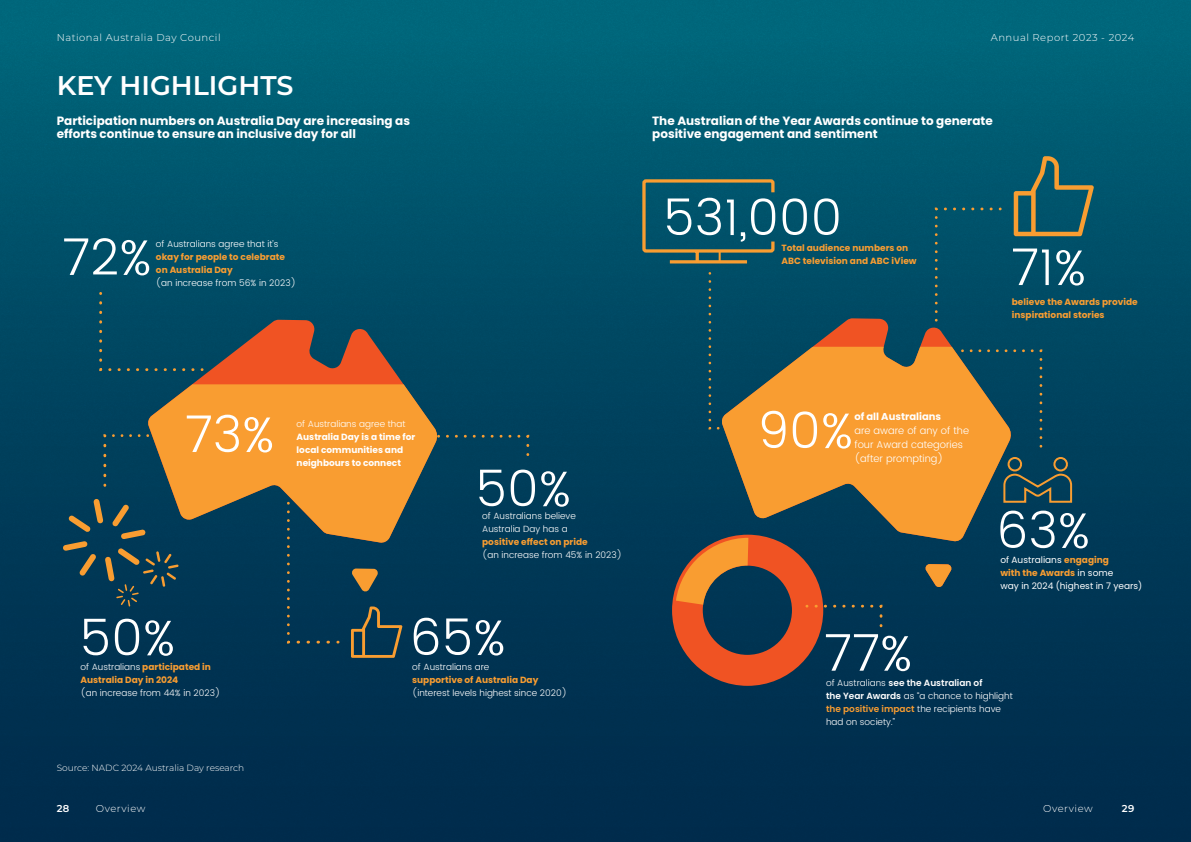
<style>
.page{position:relative;width:1191px;height:842px;background:#fff}
.page>*{position:absolute;margin:0;border:0;box-sizing:border-box;transform-origin:0 0}
.t1{font:300 50px "Poppins";color:#fff}
.t2{font:600 27px "Montserrat";color:#fff}
.t3{font:700 12px/13px "Poppins";color:#fff}
.t4{font:300 10px "Montserrat";letter-spacing:.05em;color:#fff}
.t5{font:300 10px/14.3px "Poppins";color:#fff}
.t6{font:700 10px "Poppins";color:#fff}
.t7{font:600 10px "Montserrat";color:#fff}
.t8{font:300 9px/13px "Poppins";color:#fff}
.t9{font:700 9px/13px "Poppins";color:#f99d31}
.t10{font:9px/13px "Poppins";color:#fff}
.t11{font:700 9px/13px "Poppins";color:#fff}
.t12{font:300 9px "Montserrat";color:#fff}
.s1{font-weight:300;color:#fff}
.s2{font-weight:700;color:#f99d31}
.s3{font-weight:600}
.s4{font-weight:600;color:#f99d31}
</style>
<div class="page">
<div style="left:0;top:0;width:1191px;height:842px;background:linear-gradient(to bottom,#006479,#002547)"></div>
<svg style="left:103px;top:436px;width:3px;height:40px"></svg>
<svg style="left:113px;top:434px;width:34px;height:3px"></svg>
<svg style="left:147px;top:320px;width:291px;height:64px;background:#764d42"></svg>
<svg style="left:147px;top:384px;width:291px;height:159px;background:#b5823b"></svg>
<svg style="left:351px;top:568px;width:28px;height:24px"></svg>
<svg style="left:351px;top:606px;width:51px;height:52px;background:#364b4b"></svg>
<svg style="left:288px;top:641px;width:40px;height:2px"></svg>
<svg style="left:287px;top:503px;width:3px;height:130px"></svg>
<div style="left:98px;top:290px;width:107px;height:82px;background:#004963"></div>
<svg style="left:436px;top:433px;width:94px;height:24px;background:#09435a"></svg>
<svg style="left:1013px;top:156px;width:80px;height:80px;background:#356460"></svg>
<svg style="left:936px;top:208px;width:55px;height:2px"></svg>
<svg style="left:934px;top:217px;width:3px;height:101px"></svg>
<svg style="left:640px;top:178px;width:136px;height:87px;background:#1a5a64"></svg>
<hr style="left:670px;top:260px;width:77px;height:3px;background:#f99d31">
<svg style="left:804px;top:318px;width:207px;height:29px;background:#4f4c4d"></svg>
<svg style="left:721px;top:347px;width:290px;height:195px;background:#be863a"></svg>
<svg style="left:924px;top:564px;width:28px;height:24px"></svg>
<svg style="left:959px;top:348px;width:84px;height:101px;background:#58634e"></svg>
<svg style="left:707px;top:271px;width:97px;height:160px;background:#3e5d56"></svg>
<svg style="left:1002px;top:456px;width:71px;height:48px;background:#2a4e53"></svg>
<svg style="left:672px;top:535px;width:212px;height:151px;background:#584542"></svg>
<svg style="left:69px;top:499px;width:34px;height:33px"></svg>
<svg style="left:63px;top:541px;width:33px;height:35px"></svg>
<svg style="left:112px;top:505px;width:34px;height:34px"></svg>
<svg style="left:105px;top:548px;width:74px;height:58px;background:#1f4450"></svg>
<p class="t4" style="left:57px;top:31px;width:165px">National Australia Day Council</p>
<p class="t4" style="left:991px;top:31px;width:145px">Annual Report 2023 - 2024</p>
<h2 class="t2" style="left:57px;top:66px;width:238px">KEY HIGHLIGHTS</h2>
<h3 class="t3" style="left:57px;top:114px;width:355px">Participation numbers on Australia Day are increasing as efforts continue to ensure an inclusive day for all</h3>
<h3 class="t3" style="left:652px;top:114px;width:342px">The Australian of the Year Awards continue to generate positive engagement and sentiment</h3>
<h1 class="t1" style="left:62px;top:222px;width:91px">72%</h1>
<p class="t8" style="left:156px;top:238px;width:124px">of Australians agree that it’s</p>
<p class="t9" style="left:156px;top:250px;width:131px">okay for people to celebrate on Australia Day</p>
<p class="t8" style="left:156px;top:277px;width:141px">(an increase from 56% in 2023)</p>
<h1 class="t1" style="left:663px;top:182px;width:180px">531,000</h1>
<p class="t9" style="left:781px;top:241px;width:137px">Total audience numbers on<br>ABC television and ABC iView</p>
<h1 class="t1" style="left:1011px;top:232px;width:77px">71%</h1>
<p class="t9" style="left:1011px;top:295px;width:127px">believe the Awards provide inspirational stories</p>
<h1 class="t1" style="left:185px;top:399px;width:91px">73%</h1>
<p class="t8" style="left:297px;top:418px;width:110px">of Australians agree that</p>
<p class="t11" style="left:297px;top:430px;width:120px">Australia Day is a time for local communities and neighbours to connect</p>
<h1 class="t1" style="left:475px;top:453px;width:97px">50%</h1>
<p class="t8" style="left:482px;top:510px;width:95px">of Australians believe<br>Australia Day has a</p>
<p class="t9" style="left:482px;top:536px;width:107px">positive effect on pride</p>
<p class="t8" style="left:482px;top:549px;width:141px">(an increase from 45% in 2023)</p>
<h1 class="t1" style="left:80px;top:602px;width:97px">50%</h1>
<h1 class="t1" style="left:409px;top:602px;width:98px">65%</h1>
<p class="t9" style="left:81px;top:660px;width:132px"><span class="s1">of Australians</span> participated in<br>Australia Day in 2024</p>
<p class="t8" style="left:81px;top:687px;width:141px">(an increase from 44% in 2023)</p>
<p class="t12" style="left:57px;top:762px;width:189px">Source: NADC 2024 Australia Day research</p>
<p class="t8" style="left:412px;top:661px;width:79px">of Australians are</p>
<p class="t9" style="left:412px;top:673px;width:128px">supportive of Australia Day</p>
<p class="t8" style="left:412px;top:687px;width:156px">(interest levels highest since 2020)</p>
<h1 class="t1" style="left:757px;top:395px;width:97px">90%</h1>
<p class="t6" style="left:854px;top:410px;width:88px">of all Australians</p>
<p class="t5" style="left:854px;top:424px;width:116px">are aware of any of the four Award categories (after prompting)</p>
<h1 class="t1" style="left:996px;top:495px;width:96px">63%</h1>
<p class="t10" style="left:1000px;top:554px;width:143px">of Australians <span class="s2">engaging<br>with the Awards</span> in some<br>way in 2024 (highest in 7 years)</p>
<h1 class="t1" style="left:824px;top:617px;width:90px">77%</h1>
<p class="t8" style="left:826px;top:676px;width:188px">of Australians <span class="s3">see the Australian of<br>the Year Awards</span> as “a chance to highlight <span class="s4">the positive impact</span> the recipients have had on society.”</p>
<p class="t7" style="left:57px;top:801px;width:14px">28</p>
<p class="t4" style="left:96px;top:802px;width:51px">Overview</p>
<p class="t4" style="left:1043px;top:802px;width:51px">Overview</p>
<p class="t7" style="left:1121px;top:801px;width:14px">29</p>
</div>
